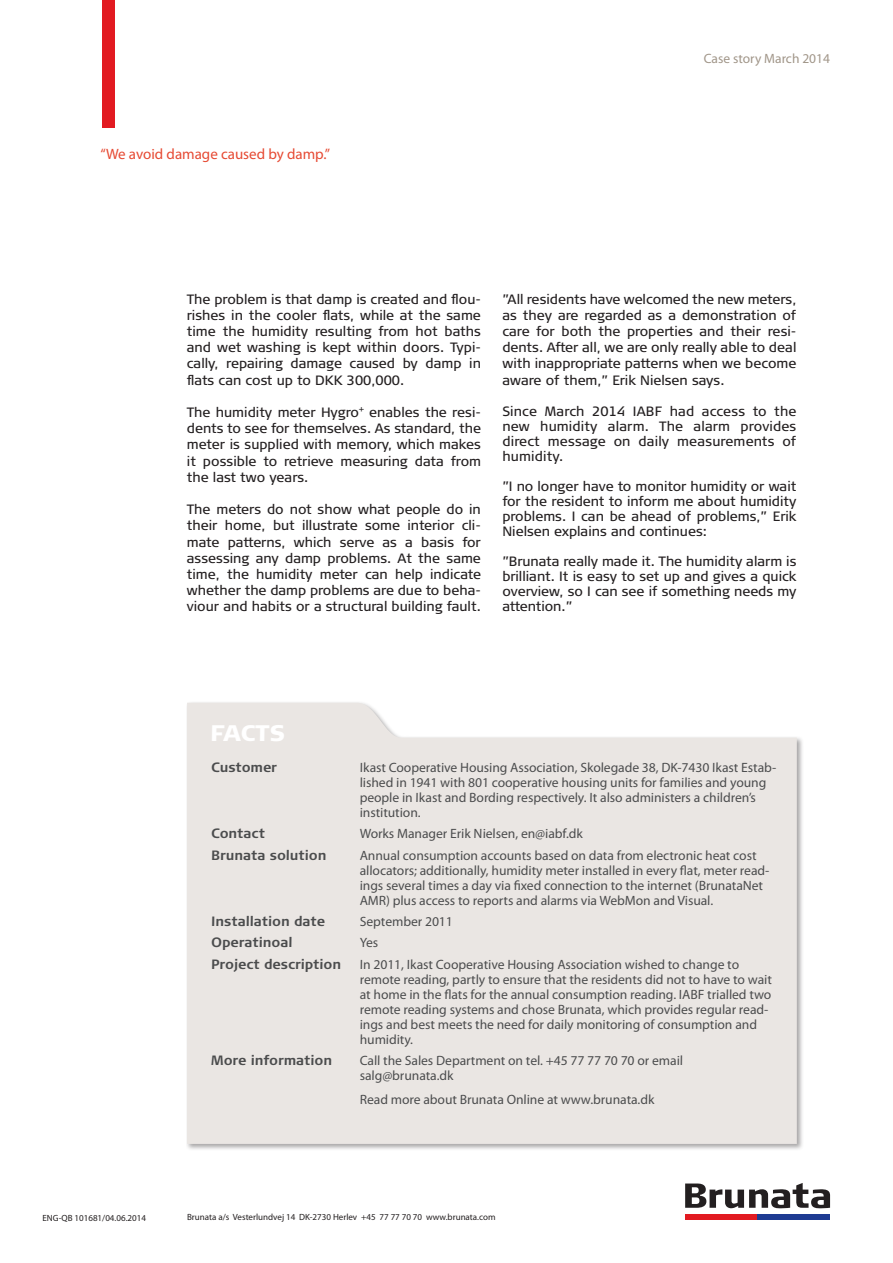
<style>
.page{position:relative;width:893px;height:1263px;background:#fff}
.page>*{position:absolute;margin:0;border:0;box-sizing:border-box;transform-origin:0 0}
.t1{font:900 22.5px "Signa Column";color:#fff}
.t2{font:15px "Myriad Pro";color:#e64a33}
.Casestory__brødtekst{font:13.5px/16.2px "Signa Column";color:#231f20;text-align:justify}
.Casestory__faktaboks{font:13.5px/15px "Myriad Pro";color:#4b4c4d}
.Casestory__faktaboks-2{font:700 13.5px "Signa Column";color:#4b4c4d}
.t3{font:13.5px "Myriad Pro";color:#a19689}
.Casestory__adresseli{font:9px "Myriad Pro";color:#231f20}
</style>
<div class="page">
<svg style="left:685px;top:1183px;width:145px;height:25px"></svg>
<div style="left:685px;top:1214px;width:73px;height:6px;background:#e21a21"></div>
<div style="left:758px;top:1214px;width:72px;height:6px;background:#1e3b92"></div>
<div style="left:102px;top:0;width:13px;height:128px;background:#e21a21"></div>
<div style="left:186px;top:701px;width:619px;height:450px;background:#231f20;opacity:.4"></div>
<div style="left:187px;top:703px;width:610px;height:441px;background:#eae6e3"></div>
<p class="t2" style="left:100px;top:145px;width:231px">“We avoid damage caused by damp.”</p>
<p class="t3" style="left:704px;top:50px;width:128px">Case story March 2014</p>
<p class="Casestory__brødtekst" style="left:187px;top:291px;width:296px">The problem is that damp is created and flou&shy;rishes in the cooler flats, while at the same time the humidity resulting from hot baths and wet washing is kept within doors. Typi&shy;cally, repairing damage caused by damp in flats can cost up to DKK 300,000.</p>
<p class="Casestory__brødtekst" style="left:187px;top:404px;width:296px">The humidity meter Hygro<sup>+</sup> enables the resi&shy;dents to see for themselves. As standard, the meter is supplied with memory, which makes it possible to retrieve measuring data from the last two years.</p>
<p class="Casestory__brødtekst" style="left:187px;top:502px;width:296px">The meters do not show what people do in their home, but illustrate some interior cli&shy;mate patterns, which serve as a basis for assessing any damp problems. At the same time, the humidity meter can help indicate whether the damp problems are due to beha&shy;viour and habits or a structural building fault.</p>
<p class="Casestory__brødtekst" style="left:502px;top:291px;width:296px">”All residents have welcomed the new meters, as they are regarded as a demonstration of care for both the properties and their resi&shy;dents. After all, we are only really able to deal with inappropriate patterns when we become aware of them,” Erik Nielsen says.</p>
<p class="Casestory__brødtekst" style="left:502px;top:404px;width:296px;line-height:15px">Since March 2014 IABF had access to the new humidity alarm. The alarm provides direct message on daily measurements of humidity.</p>
<p class="Casestory__brødtekst" style="left:502px;top:479px;width:296px;line-height:15px">”I no longer have to monitor humidity or wait for the resident to inform me about humidity problems. I can be ahead of problems,” Erik Nielsen explains and continues:</p>
<p class="Casestory__brødtekst" style="left:502px;top:554px;width:296px;line-height:15px">”Brunata really made it. The humidity alarm is brilliant. It is easy to set up and gives a quick overview, so I can see if something needs my attention.”</p>
<p class="t1" style="left:210px;top:719px;width:77px">FACTS</p>
<p class="Casestory__faktaboks-2" style="left:211px;top:759px;width:68px">Customer</p>
<p class="Casestory__faktaboks" style="left:360px;top:760px;width:418px">Ikast Cooperative Housing Association, Skolegade 38, DK-7430 Ikast Estab&shy;lished in 1941 with 801 cooperative housing units for families and young people in Ikast and Bording respectively. It also administers a children’s institution.</p>
<p class="Casestory__faktaboks-2" style="left:211px;top:825px;width:55px">Contact</p>
<p class="Casestory__faktaboks" style="left:360px;top:826px;width:225px">Works Manager Erik Nielsen, en@iabf.dk</p>
<p class="Casestory__faktaboks-2" style="left:211px;top:846px;width:117px">Brunata solution</p>
<p class="Casestory__faktaboks" style="left:360px;top:847px;width:411px">Annual consumption accounts based on data from electronic heat cost allocators; additionally, humidity meter installed in every flat, meter read&shy;ings several times a day via fixed connection to the internet (BrunataNet AMR) plus access to reports and alarms via WebMon and Visual.</p>
<p class="Casestory__faktaboks-2" style="left:211px;top:913px;width:116px">Installation date</p>
<p class="Casestory__faktaboks" style="left:360px;top:914px;width:95px">September 2011</p>
<p class="Casestory__faktaboks-2" style="left:211px;top:934px;width:83px">Operatinoal</p>
<p class="Casestory__faktaboks" style="left:360px;top:935px;width:20px">Yes</p>
<p class="Casestory__faktaboks-2" style="left:211px;top:955px;width:132px">Project description</p>
<p class="Casestory__faktaboks" style="left:360px;top:956px;width:414px">In 2011, Ikast Cooperative Housing Association wished to change to remote reading, partly to ensure that the residents did not to have to wait at home in the flats for the annual consumption reading. IABF trialled two remote reading systems and chose Brunata, which provides regular read&shy;ings and best meets the need for daily monitoring of consumption and humidity.</p>
<p class="Casestory__faktaboks-2" style="left:211px;top:1052px;width:123px">More information</p>
<p class="Casestory__faktaboks" style="left:360px;top:1053px;width:325px">Call the Sales Department on tel. +45 77 77 70 70 or email</p>
<p class="Casestory__faktaboks" style="left:360px;top:1068px;width:95px">salg@brunata.dk</p>
<p class="Casestory__faktaboks" style="left:360px;top:1091px;width:296px">Read more about Brunata Online at www.brunata.dk</p>
<p class="Casestory__adresseli" style="left:43px;top:1212px;width:105px">ENG-QB 101681/04.06.2014</p>
<p class="Casestory__adresseli" style="left:187px;top:1212px;width:310px">Brunata a/s Vesterlundvej 14 DK-2730 Herlev +45 77 77 70 70 www.brunata.com</p>
</div>
